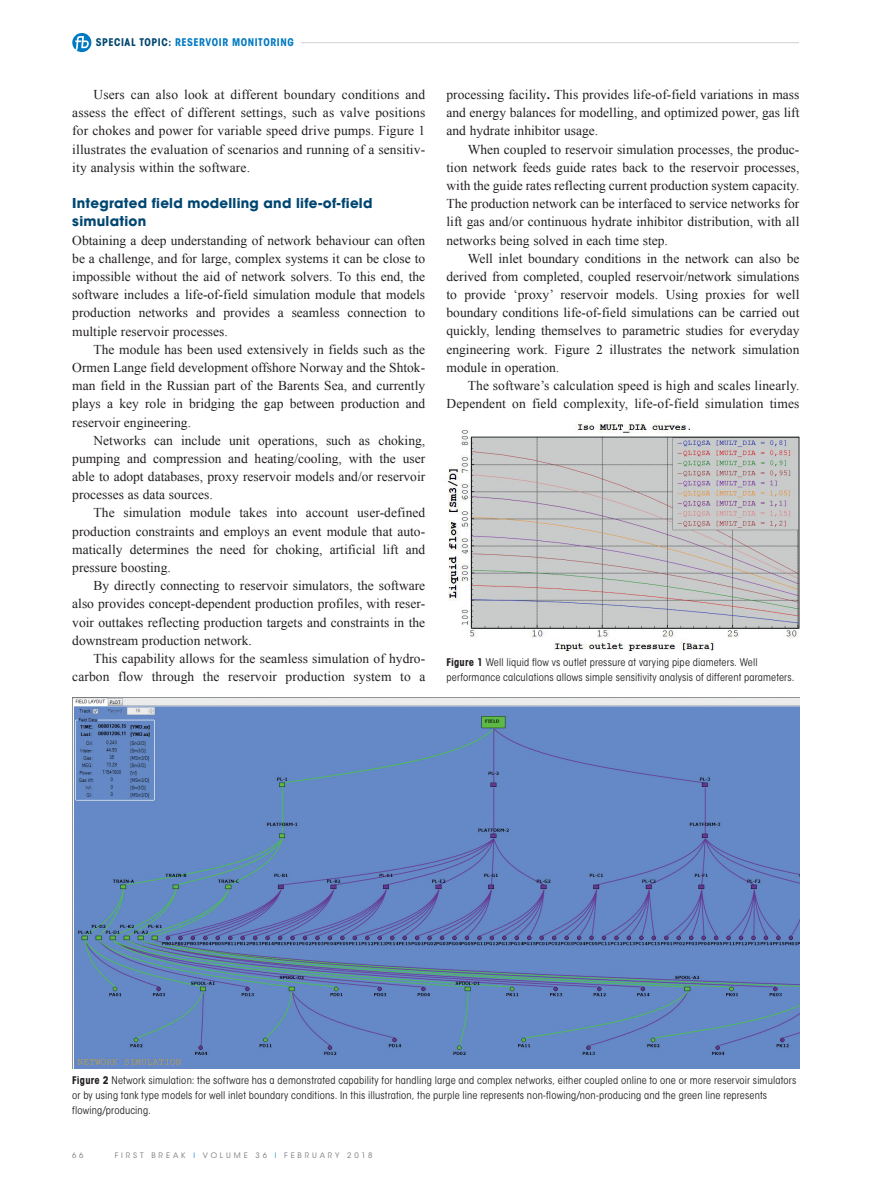
<style>
.page{position:relative;width:893px;height:1191px;background:#fff}
.page>*{position:absolute;margin:0;border:0;box-sizing:border-box;transform-origin:0 0}
.t1{font:13.5px/18.1px "Times New Roman";color:#231f20;text-align:justify}
.t2{font:700 13.5px/18.1px "ITC Avant Garde Std";letter-spacing:.02em;color:#004670}
.t3{font:condensed 10.5px/15px "ITC Avant Garde Std";letter-spacing:.015em;color:#231f20}
.t4{font:700 condensed 10.5px "ITC Avant Garde Std";letter-spacing:.055em;color:#007ac2}
.t5{font:7.5px "ITC Avant Garde Std";letter-spacing:.385em;color:#787a7d}
.s1{color:#004670}
.s2{font-weight:700}
.s3{color:#1c8acb}
</style>
<div class="page">
<hr style="left:301px;top:42px;width:498px;height:1px;background:#d1d2d4">
<svg style="left:72px;top:33px;width:19px;height:19px"></svg>
<img style="left:72px;top:697px;width:727px;height:372px">
<img style="left:447px;top:421px;width:352px;height:231px">
<p class="t4" style="left:96px;top:36px;width:200px"><span class="s1">SPECIAL TOPIC:</span> RESERVOIR MONITORING</p>
<p class="t1" style="left:446px;top:85px;width:354px">processing facility<span class="s2">.</span> This provides life-of-field variations in mass and energy balances for modelling, and optimized power, gas lift and hydrate inhibitor usage.</p>
<p class="t1" style="left:446px;top:140px;width:354px;text-indent:21px">When coupled to reservoir simulation processes, the produc&shy;tion network feeds guide rates back to the reservoir processes, with the guide rates reflecting current production system capacity.<br>The production network can be interfaced to service networks for lift gas and/or continuous hydrate inhibitor distribution, with all networks being solved in each time step.</p>
<p class="t1" style="left:446px;top:249px;width:354px;text-indent:21px">Well inlet boundary conditions in the network can also be derived from completed, coupled reservoir/network simulations to provide ‘proxy’ reservoir models. Using proxies for well boundary conditions life-of-field simulations can be carried out quickly, lending themselves to parametric studies for everyday engineering work. Figure 2 illustrates the network simulation module in operation.</p>
<p class="t1" style="left:446px;top:376px;width:354px;text-align:right">The software’s calculation speed is high and scales linearly.<br>Dependent on field complexity, life-of-field simulation times</p>
<p class="t1" style="left:72px;top:85px;width:354px;text-indent:21px">Users can also look at different boundary conditions and assess the effect of different settings, such as valve positions for chokes and power for variable speed drive pumps. Figure 1 illustrates the evaluation of scenarios and running of a sensitiv&shy;ity analysis within the software.</p>
<p class="t2" style="left:72px;top:194px;width:302px">Integrated field modelling and life-of-field simulation</p>
<p class="t1" style="left:72px;top:231px;width:354px">Obtaining a deep understanding of network behaviour can often be a challenge, and for large, complex systems it can be close to impossible without the aid of network solvers. To this end, the software includes a life-of-field simulation module that models production networks and provides a seamless connection to multiple reservoir processes.</p>
<p class="t1" style="left:72px;top:340px;width:354px;text-indent:21px">The module has been used extensively in fields such as the Ormen Lange field development offshore Norway and the Shtok&shy;man field in the Russian part of the Barents Sea, and currently plays a key role in bridging the gap between production and reservoir engineering.</p>
<p class="t1" style="left:72px;top:431px;width:354px;text-indent:21px">Networks can include unit operations, such as choking, pumping and compression and heating/cooling, with the user able to adopt databases, proxy reservoir models and/or reservoir processes as data sources.</p>
<p class="t1" style="left:72px;top:504px;width:355px;text-indent:21px">The simulation module takes into account user-defined production constraints and employs an event module that auto&shy;matically determines the need for choking, artificial lift and pressure boosting.</p>
<p class="t1" style="left:72px;top:576px;width:354px;text-indent:21px">By directly connecting to reservoir simulators, the software also provides concept-dependent production profiles, with reser&shy;voir outtakes reflecting production targets and constraints in the downstream production network.</p>
<p class="t1" style="left:72px;top:649px;width:355px;text-align:right">This capability allows for the seamless simulation of hydro&shy;carbon flow through the reservoir production system to a</p>
<p class="t3" style="left:446px;top:654px;width:349px"><span class="s2">Figure 1</span> Well liquid flow vs outlet pressure at varying pipe diameters. Well performance calculations allows simple sensitivity analysis of different parameters.</p>
<p class="t3" style="left:72px;top:1073px;width:725px"><span class="s2">Figure 2</span> Network simulation: the software has a demonstrated capability for handling large and complex networks, either coupled online to one or more reservoir simulators or by using tank type models for well inlet boundary conditions. In this illustration, the purple line represents non-flowing/non-producing and the green line represents flowing/producing.</p>
<p class="t5" style="left:72px;top:1151px;width:13px">6 6</p>
<p class="t5" style="left:115px;top:1151px;width:259px">FIRST BREAK <span class="s3">I</span> VOLUME 36 <span class="s3">I</span> FEBRUARY 2018</p>
</div>
